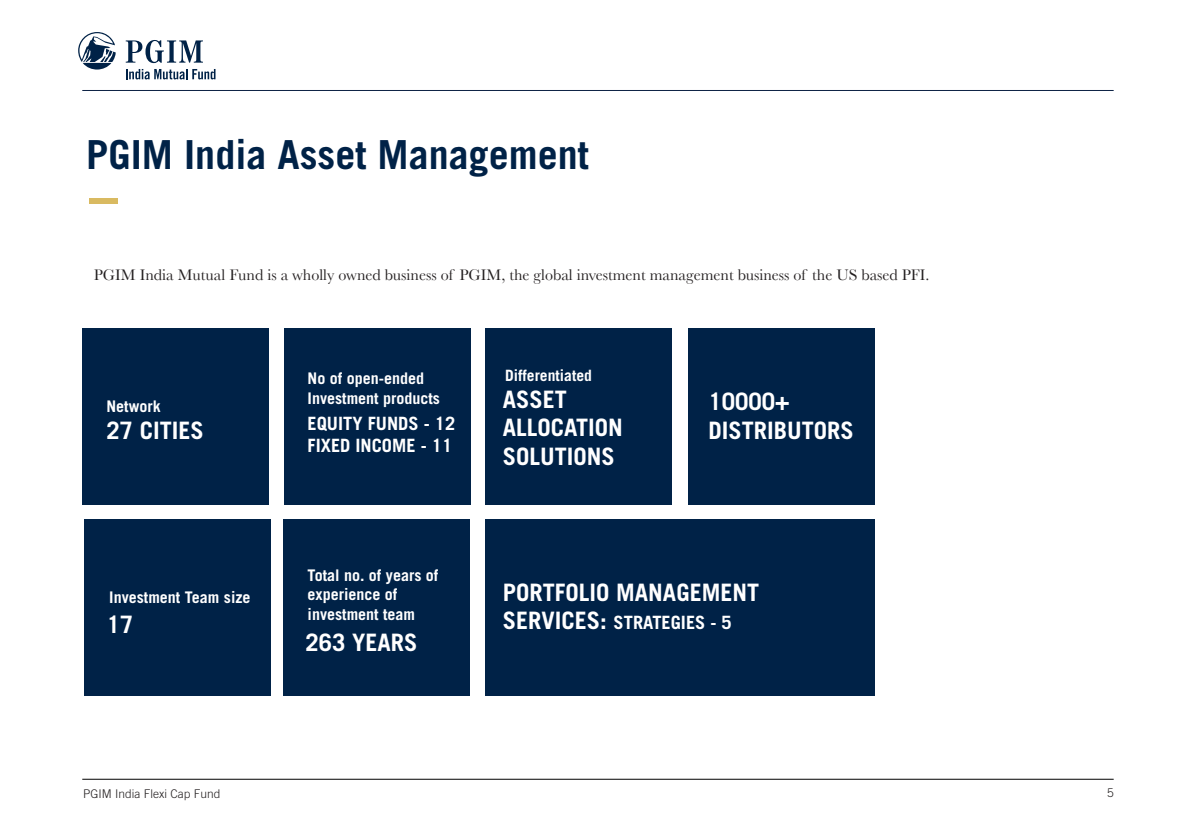
<style>
.page{position:relative;width:1191px;height:840px;background:#fff}
.page>*{position:absolute;margin:0;border:0;box-sizing:border-box;transform-origin:0 0}
.t1{font:700 40px "Trade Gothic LT";color:#002247}
.t2{font:700 24px/28.8px "Trade Gothic LT";color:#fff}
.t3{font:700 18.4px/22px "Trade Gothic LT";color:#fff}
.t4{font:16px "Baskerville";color:#231f20}
.t5{font:700 16px/19.2px "Trade Gothic LT";color:#fff}
.t6{font:700 15.6px "Trade Gothic LT";color:#fff}
.t7{font:300 12px "Trade Gothic LT";color:#231f20}
.s1{font-size:24px}
</style>
<div class="page">
<hr style="left:82px;top:778px;width:1031px;height:1px;background:#000">
<div style="left:89px;top:198px;width:29px;height:5px;background:#d9ba61"></div>
<hr style="left:82px;top:90px;width:1031px;height:1px;background:#0e2345">
<svg style="left:78px;top:32px;width:38px;height:37px"></svg>
<svg style="left:126px;top:40px;width:77px;height:23px"></svg>
<svg style="left:126px;top:69px;width:89px;height:10px"></svg>
<div style="left:283px;top:518px;width:187px;height:177px;background:#002247"></div>
<div style="left:82px;top:328px;width:187px;height:176px;background:#002247"></div>
<div style="left:284px;top:328px;width:187px;height:176px;background:#002247"></div>
<div style="left:84px;top:518px;width:187px;height:177px;background:#002247"></div>
<div style="left:485px;top:328px;width:187px;height:176px;background:#002247"></div>
<div style="left:688px;top:328px;width:187px;height:176px;background:#002247"></div>
<div style="left:485px;top:519px;width:389px;height:176px;background:#002247"></div>
<h1 class="t1" style="left:86px;top:130px;width:504px">PGIM India Asset Management</h1>
<p class="t4" style="left:94px;top:265px;width:837px">PGIM India Mutual Fund is a wholly owned business of PGIM, the global investment management business of the US based PFI.</p>
<p class="t5" style="left:106px;top:396px;width:56px">Network</p>
<h2 class="t2" style="left:106px;top:416px;width:99px">27 CITIES</h2>
<p class="t5" style="left:109px;top:587px;width:143px">Investment Team size</p>
<h2 class="t2" style="left:107px;top:609px;width:28px">17</h2>
<p class="t5" style="left:308px;top:368px;width:134px">No of open-ended<br>Investment products</p>
<p class="t3" style="left:307px;top:412px;width:149px">EQUITY FUNDS - 12<br>FIXED INCOME - 11</p>
<p class="t5" style="left:307px;top:565px;width:132px">Total no. of years of experience of investment team</p>
<h2 class="t2" style="left:305px;top:627px;width:114px">263 YEARS</h2>
<p class="t6" style="left:505px;top:365px;width:88px">Differentiated</p>
<h2 class="t2" style="left:503px;top:384px;width:122px">ASSET<br>ALLOCATION<br>SOLUTIONS</h2>
<h2 class="t2" style="left:708px;top:386px;width:147px">10000+<br>DISTRIBUTORS</h2>
<h2 class="t2" style="left:503px;top:577px;width:258px">PORTFOLIO MANAGEMENT</h2>
<p class="t3" style="left:503px;top:611px;width:230px"><span class="s1">SERVICES:</span> STRATEGIES - 5</p>
<p class="t7" style="left:83px;top:786px;width:139px">PGIM India Flexi Cap Fund</p>
<p class="t7" style="left:1107px;top:784px;width:8px">5</p>
</div>
